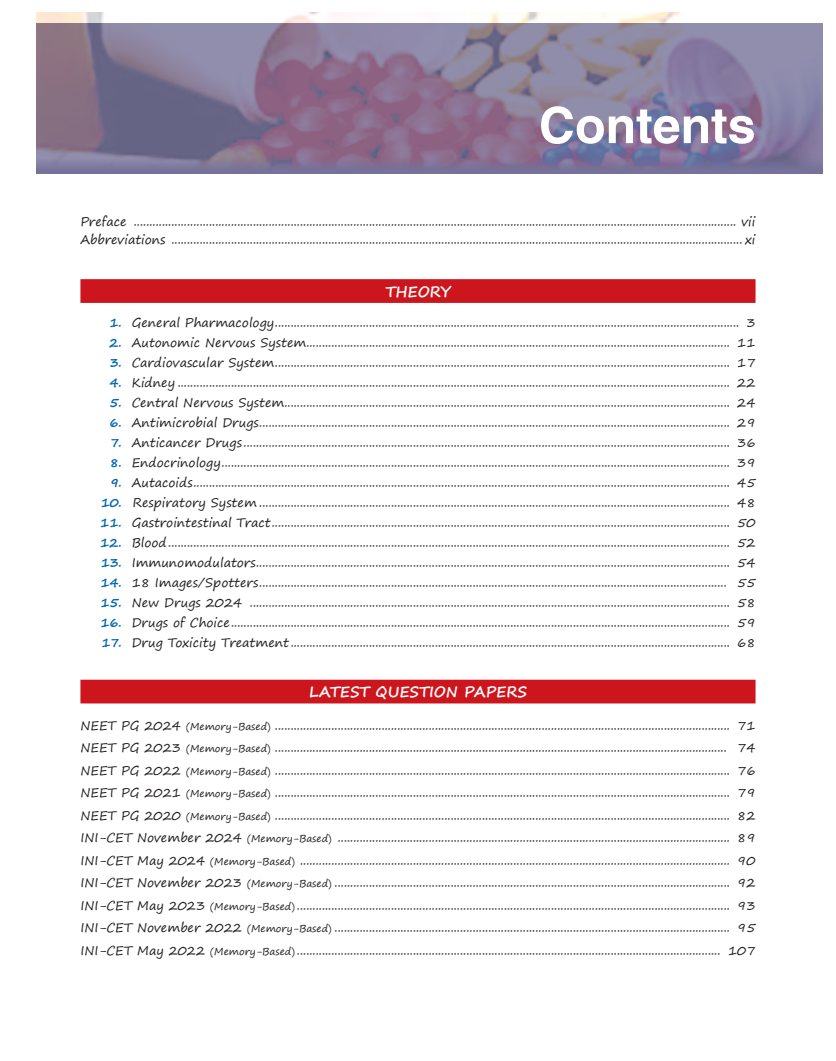
<style>
.page{position:relative;width:836px;height:1061px;background:#fff}
.page>*{position:absolute;margin:0;border:0;box-sizing:border-box;transform-origin:0 0}
.Section_page{font:700 50px "Helvetica";color:#fff}
.Chapter__Name{font:700 15px "Segoe Print";color:#fff}
.Body_text--Black_col{font:12.5px "Segoe Print";color:#231f20}
.text{font:12.5px "Segoe Print";color:#231f20}
.s1{font-weight:700;color:#0166b3}
.s2{font-size:10px}
</style>
<div class="page">
<img style="left:37px;top:13px;width:785px;height:160px">
<div style="left:80px;top:279px;width:675px;height:24px;background:#cd151d"></div>
<div style="left:80px;top:680px;width:675px;height:23px;background:#cd151d"></div>
<p class="Section_page" style="left:539px;top:95px;width:218px">Contents</p>
<p class="Body_text--Black_col" style="left:80px;top:211px;width:677px">Preface ................................................................................................................................................................................................ vii</p>
<p class="Body_text--Black_col" style="left:80px;top:228px;width:677px">Abbreviations ...................................................................................................................................................................................... xi</p>
<p class="Chapter__Name" style="left:385px;top:278px;width:67px">THEORY</p>
<p class="Body_text--Black_col" style="left:109px;top:311px;width:648px"><span class="s1">1.</span> General Pharmacology.................................................................................................................................................... 3</p>
<p class="Body_text--Black_col" style="left:109px;top:331px;width:648px"><span class="s1">2.</span> Autonomic Nervous System....................................................................................................................................... 11</p>
<p class="Body_text--Black_col" style="left:110px;top:351px;width:647px"><span class="s1">3.</span> Cardiovascular System................................................................................................................................................. 17</p>
<p class="Body_text--Black_col" style="left:109px;top:371px;width:647px"><span class="s1">4.</span> Kidney ................................................................................................................................................................................ 22</p>
<p class="Body_text--Black_col" style="left:109px;top:391px;width:647px"><span class="s1">5.</span> Central Nervous System.............................................................................................................................................. 24</p>
<p class="Body_text--Black_col" style="left:109px;top:411px;width:647px"><span class="s1">6.</span> Antimicrobial Drugs...................................................................................................................................................... 29</p>
<p class="Body_text--Black_col" style="left:111px;top:431px;width:646px"><span class="s1">7.</span> Anticancer Drugs ........................................................................................................................................................... 36</p>
<p class="Body_text--Black_col" style="left:110px;top:451px;width:647px"><span class="s1">8.</span> Endocrinology.................................................................................................................................................................. 39</p>
<p class="Body_text--Black_col" style="left:110px;top:471px;width:647px"><span class="s1">9.</span> Autacoids........................................................................................................................................................................... 45</p>
<p class="Body_text--Black_col" style="left:101px;top:491px;width:656px"><span class="s1">10.</span> Respiratory System ...................................................................................................................................................... 48</p>
<p class="Body_text--Black_col" style="left:100px;top:511px;width:657px"><span class="s1">11.</span> Gastrointestinal Tract.................................................................................................................................................. 50</p>
<p class="Body_text--Black_col" style="left:100px;top:531px;width:657px"><span class="s1">12.</span> Blood................................................................................................................................................................................... 52</p>
<p class="Body_text--Black_col" style="left:101px;top:551px;width:656px"><span class="s1">13.</span> Immunomodulators....................................................................................................................................................... 54</p>
<p class="Body_text--Black_col" style="left:100px;top:571px;width:657px"><span class="s1">14.</span> 18 Images/Spotters..................................................................................................................................................... 55</p>
<p class="Body_text--Black_col" style="left:100px;top:591px;width:657px"><span class="s1">15.</span> New Drugs 2024 ......................................................................................................................................................... 58</p>
<p class="Body_text--Black_col" style="left:100px;top:611px;width:657px"><span class="s1">16.</span> Drugs of Choice............................................................................................................................................................... 59</p>
<p class="Body_text--Black_col" style="left:101px;top:631px;width:655px"><span class="s1">17.</span> Drug Toxicity Treatment ............................................................................................................................................ 68</p>
<p class="Chapter__Name" style="left:309px;top:678px;width:219px">LATEST QUESTION PAPERS</p>
<p class="text" style="left:80px;top:714px;width:676px">NEET PG 2024 <span class="s2">(Memory-Based)</span> ................................................................................................................................................. 71</p>
<p class="text" style="left:80px;top:737px;width:676px">NEET PG 2023 <span class="s2">(Memory-Based)</span> ................................................................................................................................................ 74</p>
<p class="text" style="left:80px;top:759px;width:676px">NEET PG 2022 <span class="s2">(Memory-Based)</span> ................................................................................................................................................. 76</p>
<p class="text" style="left:80px;top:782px;width:676px">NEET PG 2021 <span class="s2">(Memory-Based)</span> ................................................................................................................................................. 79</p>
<p class="text" style="left:80px;top:804px;width:676px">NEET PG 2020 <span class="s2">(Memory-Based)</span> ................................................................................................................................................. 82</p>
<p class="text" style="left:80px;top:827px;width:676px">INI-CET November 2024 <span class="s2">(Memory-Based)</span> ............................................................................................................................. 89</p>
<p class="text" style="left:80px;top:849px;width:676px">INI-CET May 2024 <span class="s2">(Memory-Based)</span> ......................................................................................................................................... 90</p>
<p class="text" style="left:80px;top:872px;width:676px">INI-CET November 2023 <span class="s2">(Memory-Based)</span> .............................................................................................................................. 92</p>
<p class="text" style="left:80px;top:894px;width:676px">INI-CET May 2023 <span class="s2">(Memory-Based)</span> .......................................................................................................................................... 93</p>
<p class="text" style="left:80px;top:917px;width:676px">INI-CET November 2022 <span class="s2">(Memory-Based)</span> .............................................................................................................................. 95</p>
<p class="text" style="left:80px;top:939px;width:676px">INI-CET May 2022 <span class="s2">(Memory-Based)</span> ....................................................................................................................................... 107</p>
</div>
